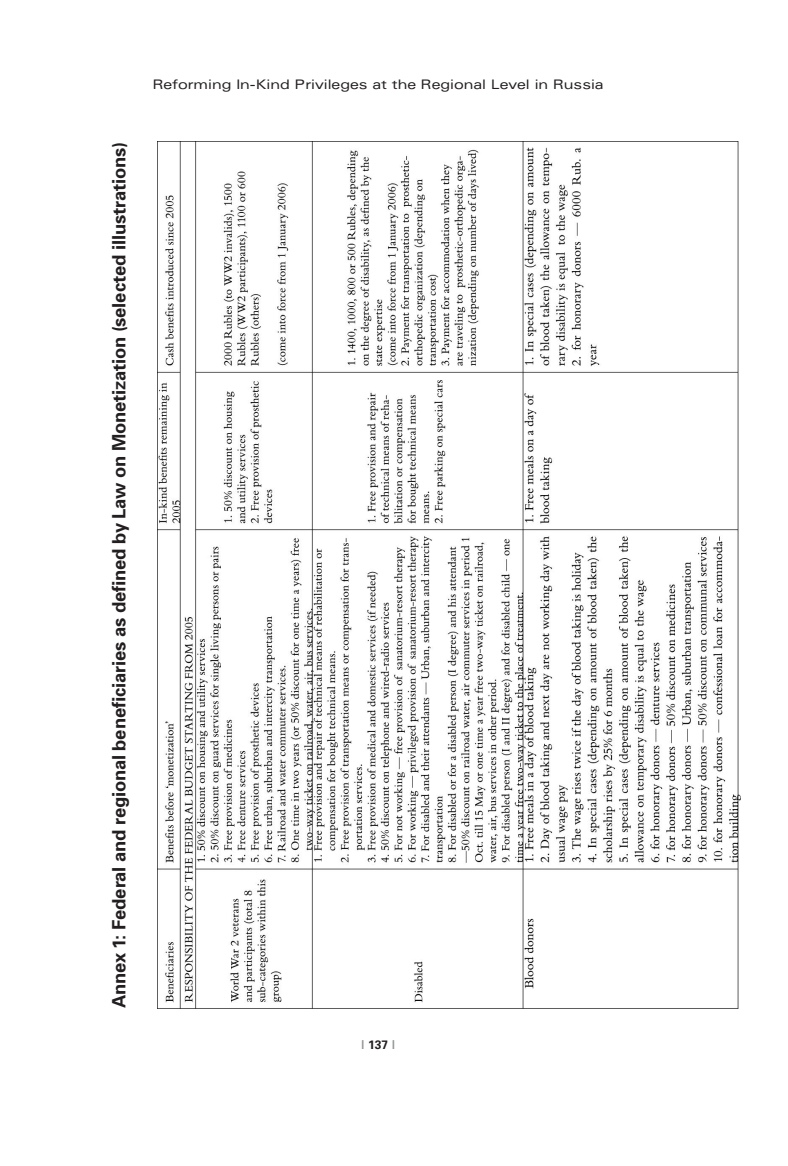
<style>
.page{position:relative;width:788px;height:1166px;background:#fff}
.page>*{position:absolute;margin:0;border:0;box-sizing:border-box;transform-origin:0 0}
.t1{font:700 18.38px "Univers";letter-spacing:-.01em;color:#231f20}
.t2{font:expanded 13.12px "Univers";color:#231f20}
.t3{font:700 12.25px "Univers";color:#231f20}
.s1{color:#939598}
</style>
<div class="page">
<img style="left:158px;top:142px;width:582px;height:866px">
<p class="t1" style="left:107px;top:1008px;width:867px;rotate:-90deg">Annex 1 : Federal and regional beneficiaries as defined by Law on Monetization (selected illustrations)</p>
<p class="t2" style="left:153px;top:76px;width:452px">Reforming In-Kind Privileges at the Regional Level in Russia</p>
<p class="t3" style="left:361px;top:1036px;width:36px"><span class="s1">|</span> 137 <span class="s1">|</span></p>
</div>
